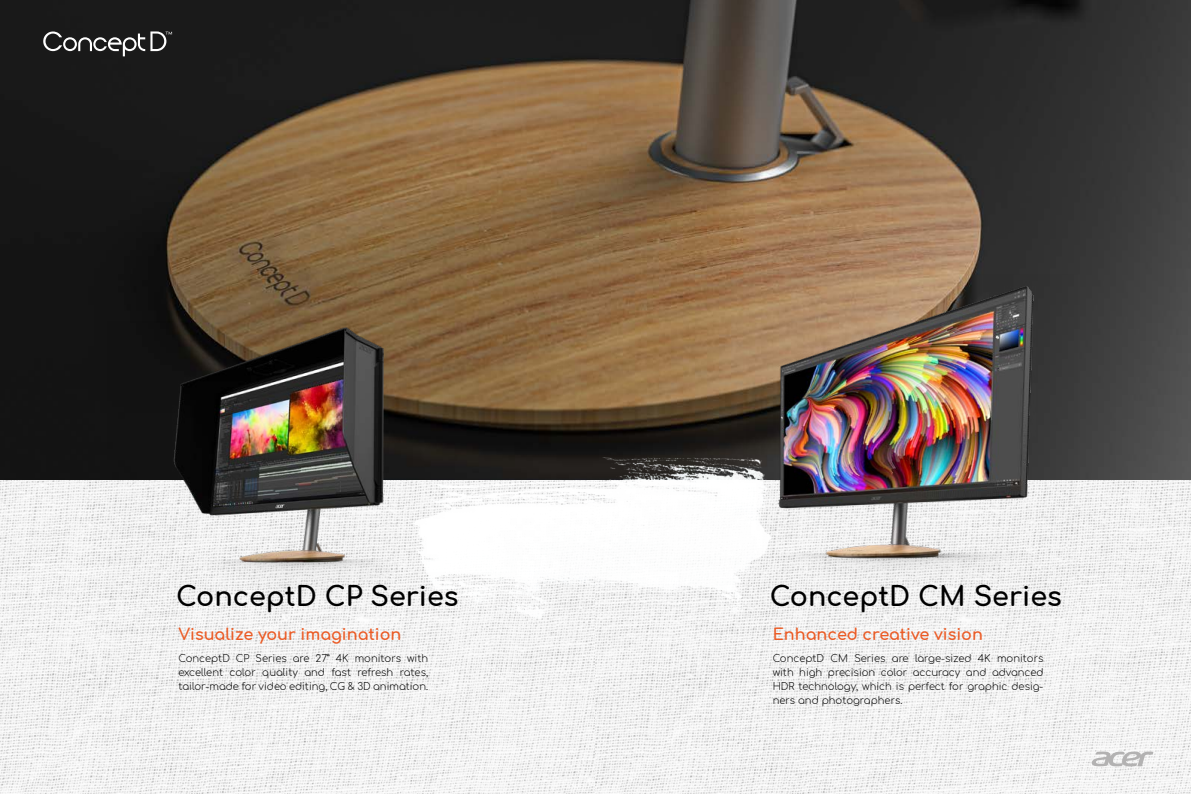
<style>
.page{position:relative;width:1191px;height:794px;background:#fff}
.page>*{position:absolute;margin:0;border:0;box-sizing:border-box;transform-origin:0 0}
.t1{font:700 27px "Comfortaa";color:#000}
.t2{font:700 16px "Comfortaa";color:#eb5b25}
.t3{font:300 10px/14px "Comfortaa";color:#000;text-align:justify}
</style>
<div class="page">
<img style="left:0;top:479px;width:1191px;height:315px">
<img style="left:0;top:0;width:1191px;height:479px">
<img style="left:108px;top:322px;width:281px;height:278px">
<svg style="left:1091px;top:751px;width:62px;height:15px"></svg>
<img style="left:747px;top:275px;width:330px;height:348px">
<img style="left:395px;top:448px;width:385px;height:175px">
<svg style="left:43px;top:31px;width:129px;height:25px"></svg>
<h1 class="t1" style="left:176px;top:571px;width:284px">ConceptD CP Series</h1>
<h1 class="t1" style="left:770px;top:571px;width:293px">ConceptD CM Series</h1>
<h2 class="t2" style="left:178px;top:619px;width:225px">Visualize your imagination</h2>
<p class="t3" style="left:178px;top:649px;width:251px">ConceptD CP Series are 27” 4K monitors with excellent color quality and fast refresh rates, tailor-made for video editing, CG &amp; 3D animation.</p>
<h2 class="t2" style="left:772px;top:619px;width:212px">Enhanced creative vision</h2>
<p class="t3" style="left:772px;top:649px;width:272px">ConceptD CM Series are large-sized 4K monitors with high precision color accuracy and advanced HDR technology, which is perfect for graphic desig&shy;ners and photographers.</p>
</div>
